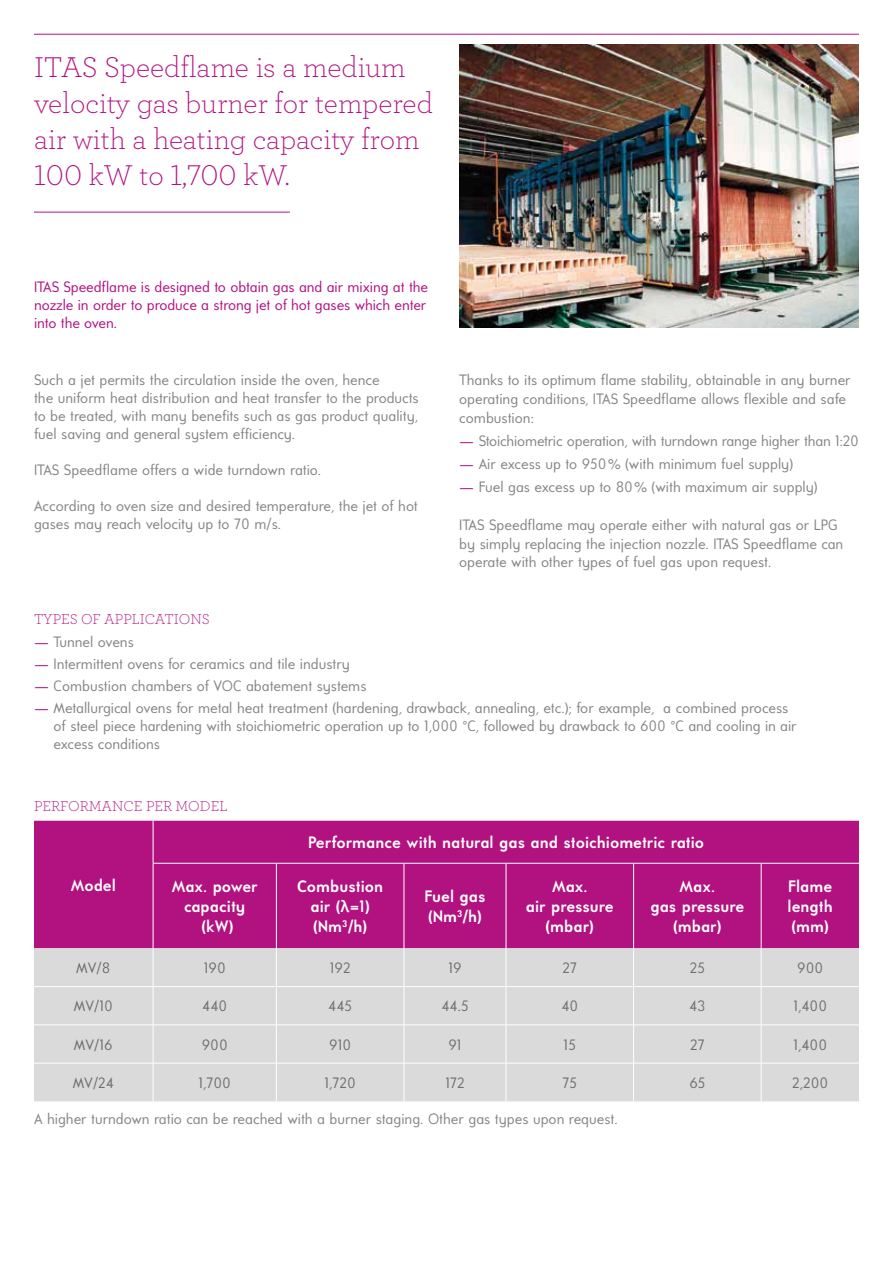
<style>
.page{position:relative;width:893px;height:1263px;background:#fff}
.page>*{position:absolute;margin:0;border:0;box-sizing:border-box;transform-origin:0 0}
.t1{font:300 30px/36px "Archer";color:#b11280}
.t2{font:700 16.5px/19.8px "Universalis ADF Std";color:#fff;text-align:center}
.t3{font:15px/18px "Universalis ADF Std";color:#858584}
.t4{font:15px/18px "Universalis ADF Std";letter-spacing:-.005em;color:#b11280}
.t5{font:15px "Universalis ADF Std";color:#706f6f}
.t6{font:300 15px "Archer";color:#b11280}
.s1{color:#b11280}
.s2{font-family:"Helvetica Neue";font-weight:500}
</style>
<div class="page">
<hr style="left:34px;top:34px;width:825px;height:1px;background:#b11280">
<hr style="left:34px;top:212px;width:256px;height:1px;background:#b11280">
<img style="left:459px;top:45px;width:400px;height:283px">
<div style="left:34px;top:821px;width:825px;height:127px;background:#b11280"></div>
<div style="left:34px;top:948px;width:825px;height:153px;background:#dadada"></div>
<hr style="left:153px;top:864px;width:1px;height:84px;background:#fff">
<hr style="left:276px;top:864px;width:1px;height:84px;background:#fff">
<hr style="left:404px;top:864px;width:1px;height:84px;background:#fff">
<hr style="left:506px;top:864px;width:1px;height:84px;background:#fff">
<hr style="left:633px;top:864px;width:1px;height:84px;background:#fff">
<hr style="left:761px;top:864px;width:1px;height:84px;background:#fff">
<hr style="left:153px;top:948px;width:1px;height:38px;background:#fff">
<hr style="left:276px;top:948px;width:1px;height:38px;background:#fff">
<hr style="left:404px;top:948px;width:1px;height:38px;background:#fff">
<hr style="left:506px;top:948px;width:1px;height:38px;background:#fff">
<hr style="left:633px;top:948px;width:1px;height:38px;background:#fff">
<hr style="left:761px;top:948px;width:1px;height:38px;background:#fff">
<hr style="left:153px;top:1063px;width:1px;height:38px;background:#fff">
<hr style="left:276px;top:1063px;width:1px;height:38px;background:#fff">
<hr style="left:404px;top:1063px;width:1px;height:38px;background:#fff">
<hr style="left:506px;top:1063px;width:1px;height:38px;background:#fff">
<hr style="left:633px;top:1063px;width:1px;height:38px;background:#fff">
<hr style="left:761px;top:1063px;width:1px;height:38px;background:#fff">
<hr style="left:153px;top:821px;width:1px;height:42px;background:#fff">
<hr style="left:153px;top:863px;width:123px;height:1px;background:#fff">
<hr style="left:276px;top:863px;width:128px;height:1px;background:#fff">
<hr style="left:404px;top:863px;width:102px;height:1px;background:#fff">
<hr style="left:506px;top:863px;width:128px;height:1px;background:#fff">
<hr style="left:634px;top:863px;width:127px;height:1px;background:#fff">
<hr style="left:761px;top:863px;width:98px;height:1px;background:#fff">
<hr style="left:34px;top:986px;width:119px;height:1px;background:#fff">
<hr style="left:153px;top:986px;width:123px;height:1px;background:#fff">
<hr style="left:153px;top:987px;width:1px;height:37px;background:#fff">
<hr style="left:276px;top:986px;width:128px;height:1px;background:#fff">
<hr style="left:276px;top:987px;width:1px;height:37px;background:#fff">
<hr style="left:404px;top:986px;width:102px;height:1px;background:#fff">
<hr style="left:404px;top:987px;width:1px;height:37px;background:#fff">
<hr style="left:506px;top:986px;width:128px;height:1px;background:#fff">
<hr style="left:506px;top:987px;width:1px;height:37px;background:#fff">
<hr style="left:634px;top:986px;width:127px;height:1px;background:#fff">
<hr style="left:633px;top:987px;width:1px;height:37px;background:#fff">
<hr style="left:761px;top:986px;width:98px;height:1px;background:#fff">
<hr style="left:761px;top:987px;width:1px;height:37px;background:#fff">
<hr style="left:34px;top:1024px;width:119px;height:1px;background:#fff">
<hr style="left:153px;top:1024px;width:123px;height:1px;background:#fff">
<hr style="left:153px;top:1025px;width:1px;height:38px;background:#fff">
<hr style="left:276px;top:1024px;width:128px;height:1px;background:#fff">
<hr style="left:276px;top:1025px;width:1px;height:38px;background:#fff">
<hr style="left:404px;top:1024px;width:102px;height:1px;background:#fff">
<hr style="left:404px;top:1025px;width:1px;height:38px;background:#fff">
<hr style="left:506px;top:1024px;width:128px;height:1px;background:#fff">
<hr style="left:506px;top:1025px;width:1px;height:38px;background:#fff">
<hr style="left:634px;top:1024px;width:127px;height:1px;background:#fff">
<hr style="left:633px;top:1025px;width:1px;height:38px;background:#fff">
<hr style="left:761px;top:1024px;width:98px;height:1px;background:#fff">
<hr style="left:761px;top:1025px;width:1px;height:38px;background:#fff">
<hr style="left:34px;top:1063px;width:119px;height:1px;background:#fff">
<hr style="left:153px;top:1063px;width:123px;height:1px;background:#fff">
<hr style="left:276px;top:1063px;width:128px;height:1px;background:#fff">
<hr style="left:404px;top:1063px;width:102px;height:1px;background:#fff">
<hr style="left:506px;top:1063px;width:128px;height:1px;background:#fff">
<hr style="left:634px;top:1063px;width:127px;height:1px;background:#fff">
<hr style="left:761px;top:1063px;width:98px;height:1px;background:#fff">
<h1 class="t1" style="left:34px;top:48px;width:400px">ITAS Speedflame is a medium velocity gas burner for tempered air with a heating capacity from<br>100 kW to 1,700 kW.</h1>
<p class="t4" style="left:34px;top:277px;width:396px">ITAS Speedflame is designed to obtain gas and air mixing at the nozzle in order to produce a strong jet of hot gases which enter into the oven.</p>
<p class="t3" style="left:34px;top:371px;width:386px">Such a jet permits the circulation inside the oven, hence<br>the uniform heat distribution and heat transfer to the products to be treated, with many benefits such as gas product quality, fuel saving and general system efficiency.</p>
<p class="t3" style="left:34px;top:461px;width:289px">ITAS Speedflame offers a wide turndown ratio.</p>
<p class="t3" style="left:34px;top:497px;width:385px">According to oven size and desired temperature, the jet of hot gases may reach velocity up to 70 m/s.</p>
<p class="t3" style="left:459px;top:371px;width:393px;line-height:18.8px">Thanks to its optimum flame stability, obtainable in any burner operating conditions, ITAS Speedflame allows flexible and safe combustion:</p>
<p class="t3" style="left:459px;top:432px;width:401px"><span class="s1">—</span> Stoichiometric operation, with turndown range higher than 1:20</p>
<p class="t3" style="left:459px;top:455px;width:335px"><span class="s1">—</span> Air excess up to 950 % (with minimum fuel supply)</p>
<p class="t3" style="left:459px;top:478px;width:360px"><span class="s1">—</span> Fuel gas excess up to 80 % (with maximum air supply)</p>
<p class="t3" style="left:459px;top:515px;width:386px;line-height:18.8px">ITAS Speedflame may operate either with natural gas or LPG by simply replacing the injection nozzle. ITAS Speedflame can operate with other types of fuel gas upon request.</p>
<p class="t6" style="left:34px;top:609px;width:177px">TYPES OF APPLICATIONS</p>
<p class="t3" style="left:34px;top:632px;width:101px"><span class="s1">—</span> Tunnel ovens</p>
<p class="t3" style="left:34px;top:654px;width:318px"><span class="s1">—</span> Intermittent ovens for ceramics and tile industry</p>
<p class="t3" style="left:34px;top:677px;width:334px"><span class="s1">—</span> Combustion chambers of VOC abatement systems</p>
<p class="t3" style="left:54px;top:699px;width:745px;text-indent:-19px"><span class="s1">—</span> Metallurgical ovens for metal heat treatment (hardening, drawback, annealing, etc.); for example, a combined process of steel piece hardening with stoichiometric operation up to 1,000 °C, followed by drawback to 600 °C and cooling in air excess conditions</p>
<p class="t6" style="left:34px;top:797px;width:195px">PERFORMANCE PER MODEL</p>
<p class="t2" style="left:308px;top:832px;width:398px">Performance with natural gas and stoichiometric ratio</p>
<p class="t2" style="left:71px;top:875px;width:47px">Model</p>
<p class="t2" style="left:172px;top:876px;width:88px">Max. power capacity (kW)</p>
<p class="t2" style="left:297px;top:876px;width:88px">Combustion air (<span class="s2">λ</span>=1) (Nm<sup>3</sup>/h)</p>
<p class="t2" style="left:424px;top:886px;width:63px;text-align:left">Fuel gas (Nm<sup>3</sup>/h)</p>
<p class="t2" style="left:526px;top:876px;width:89px">Max.<br>air pressure (mbar)</p>
<p class="t2" style="left:650px;top:876px;width:96px">Max.<br>gas pressure (mbar)</p>
<p class="t2" style="left:788px;top:876px;width:47px;text-align:justify">Flame length (mm)</p>
<p class="t5" style="left:76px;top:958px;width:36px">MV/8</p>
<p class="t5" style="left:204px;top:958px;width:24px">190</p>
<p class="t5" style="left:330px;top:958px;width:22px">192</p>
<p class="t5" style="left:448px;top:958px;width:15px">19</p>
<p class="t5" style="left:562px;top:958px;width:16px">27</p>
<p class="t5" style="left:690px;top:958px;width:17px">25</p>
<p class="t5" style="left:797px;top:958px;width:28px">900</p>
<p class="t5" style="left:74px;top:997px;width:41px">MV/10</p>
<p class="t5" style="left:202px;top:997px;width:27px">440</p>
<p class="t5" style="left:328px;top:997px;width:25px">445</p>
<p class="t5" style="left:441px;top:997px;width:29px">44.5</p>
<p class="t5" style="left:561px;top:997px;width:18px">40</p>
<p class="t5" style="left:689px;top:997px;width:18px">43</p>
<p class="t5" style="left:793px;top:997px;width:35px">1,400</p>
<p class="t5" style="left:74px;top:1035px;width:40px">MV/16</p>
<p class="t5" style="left:202px;top:1035px;width:28px">900</p>
<p class="t5" style="left:329px;top:1035px;width:24px">910</p>
<p class="t5" style="left:448px;top:1035px;width:15px">91</p>
<p class="t5" style="left:564px;top:1035px;width:14px">15</p>
<p class="t5" style="left:690px;top:1035px;width:16px">27</p>
<p class="t5" style="left:793px;top:1035px;width:35px">1,400</p>
<p class="t5" style="left:73px;top:1074px;width:43px">MV/24</p>
<p class="t5" style="left:199px;top:1074px;width:34px">1,700</p>
<p class="t5" style="left:325px;top:1074px;width:33px">1,720</p>
<p class="t5" style="left:445px;top:1074px;width:21px">172</p>
<p class="t5" style="left:562px;top:1074px;width:16px">75</p>
<p class="t5" style="left:689px;top:1074px;width:18px">65</p>
<p class="t5" style="left:792px;top:1074px;width:37px">2,200</p>
<p class="t3" style="left:34px;top:1109px;width:585px">A higher turndown ratio can be reached with a burner staging. Other gas types upon request.</p>
</div>
